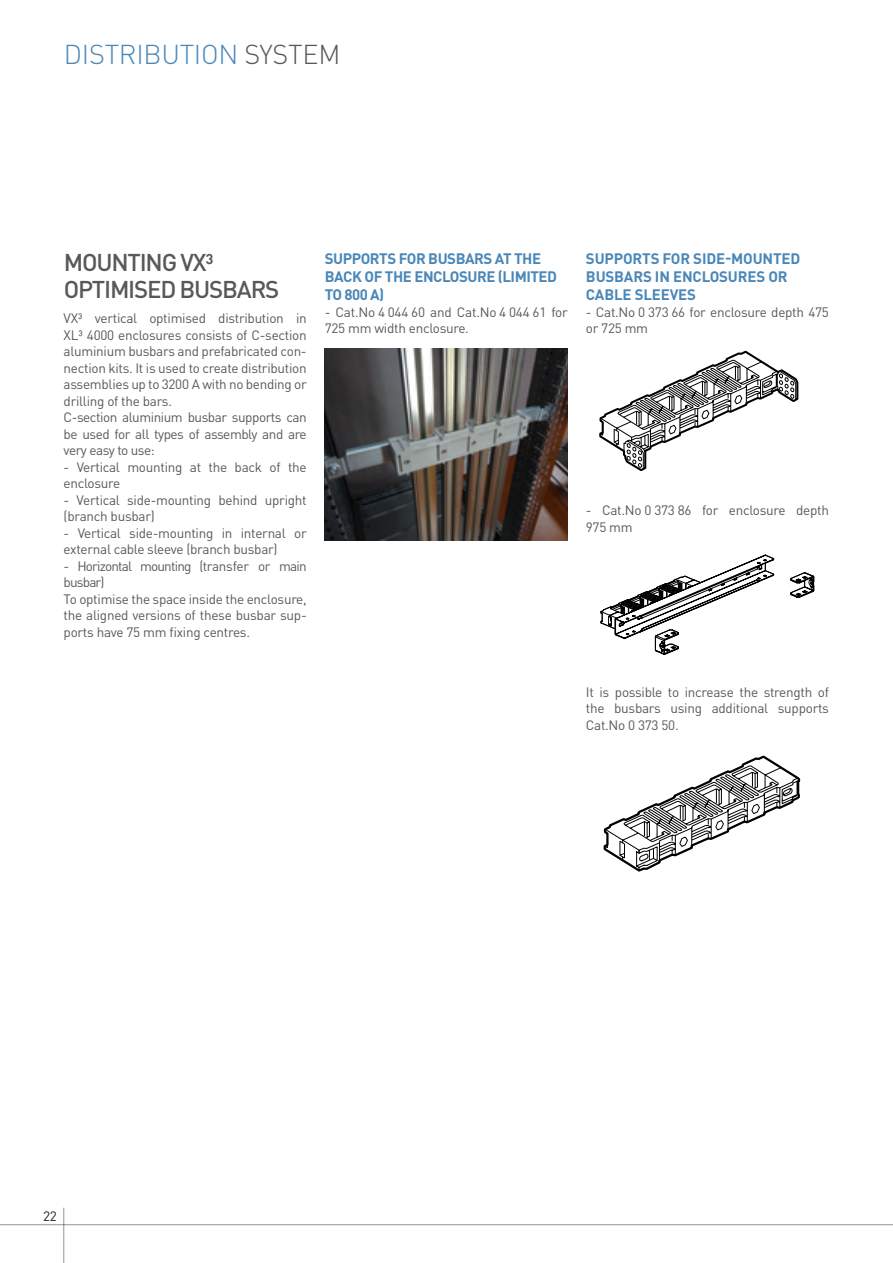
<style>
.page{position:relative;width:893px;height:1263px;background:#fff}
.page>*{position:absolute;margin:0;border:0;box-sizing:border-box;transform-origin:0 0}
.t1{font:300 27px "DIN Pro";letter-spacing:-.01em;color:#4a87b8}
.t2{font:500 24px/27px "DIN Pro";letter-spacing:-.05em;color:#57585a}
.t3{font:700 15px/18px "DIN Pro";letter-spacing:-.015em;color:#4a87b8}
.t4{font:13.5px/16.5px "DIN Pro";letter-spacing:-.02em;color:#57585a}
.t5{font:13.5px "DIN Pro";color:#231f20}
.s1{color:#57585a}
</style>
<div class="page">
<img style="left:325px;top:348px;width:243px;height:193px">
<svg style="left:599px;top:351px;width:199px;height:120px"></svg>
<svg style="left:600px;top:555px;width:214px;height:100px"></svg>
<svg style="left:604px;top:756px;width:196px;height:115px"></svg>
<hr style="left:63px;top:1208px;width:1px;height:55px;background:#939598">
<hr style="left:0;top:1224px;width:893px;height:1px;background:#939598">
<h1 class="t1" style="left:64px;top:36px;width:278px">DISTRIBUTION <span class="s1">SYSTEM</span></h1>
<h2 class="t2" style="left:64px;top:248px;width:217px">MOUNTING VX³<br>OPTIMISED BUSBARS</h2>
<p class="t4" style="left:64px;top:310px;width:245px">VX³ vertical optimised distribution in XL³ 4000 enclosures consists of C-section aluminium busbars and prefabricated con&shy;nection kits. It is used to create distribution assemblies up to 3200 A with no bending or drilling of the bars.<br>C-section aluminium busbar supports can be used for all types of assembly and are very easy to use:</p>
<p class="t4" style="left:64px;top:458px;width:245px">- Vertical mounting at the back of the enclosure</p>
<p class="t4" style="left:64px;top:491px;width:245px">- Vertical side-mounting behind upright (branch busbar)</p>
<p class="t4" style="left:64px;top:524px;width:245px">- Vertical side-mounting in internal or external cable sleeve (branch busbar)</p>
<p class="t4" style="left:64px;top:557px;width:245px">- Horizontal mounting (transfer or main busbar)<br>To optimise the space inside the enclosure, the aligned versions of these busbar sup&shy;ports have 75 mm fixing centres.</p>
<p class="t3" style="left:325px;top:249px;width:234px">SUPPORTS FOR BUSBARS AT THE<br>BACK OF THE ENCLOSURE (LIMITED<br>TO 800 A)</p>
<p class="t4" style="left:325px;top:303px;width:245px">- Cat.No 4 044 60 and Cat.No 4 044 61 for<br>725 mm width enclosure.</p>
<p class="t3" style="left:586px;top:249px;width:216px">SUPPORTS FOR SIDE-MOUNTED<br>BUSBARS IN ENCLOSURES OR<br>CABLE SLEEVES</p>
<p class="t4" style="left:586px;top:303px;width:245px">- Cat.No 0 373 66 for enclosure depth 475 or 725 mm</p>
<p class="t4" style="left:586px;top:501px;width:245px">- Cat.No 0 373 86 for enclosure depth<br>975 mm</p>
<p class="t4" style="left:586px;top:683px;width:245px;text-align:justify">It is possible to increase the strength of the busbars using additional supports Cat.No 0 373 50.</p>
<p class="t5" style="left:43px;top:1207px;width:15px">22</p>
</div>
